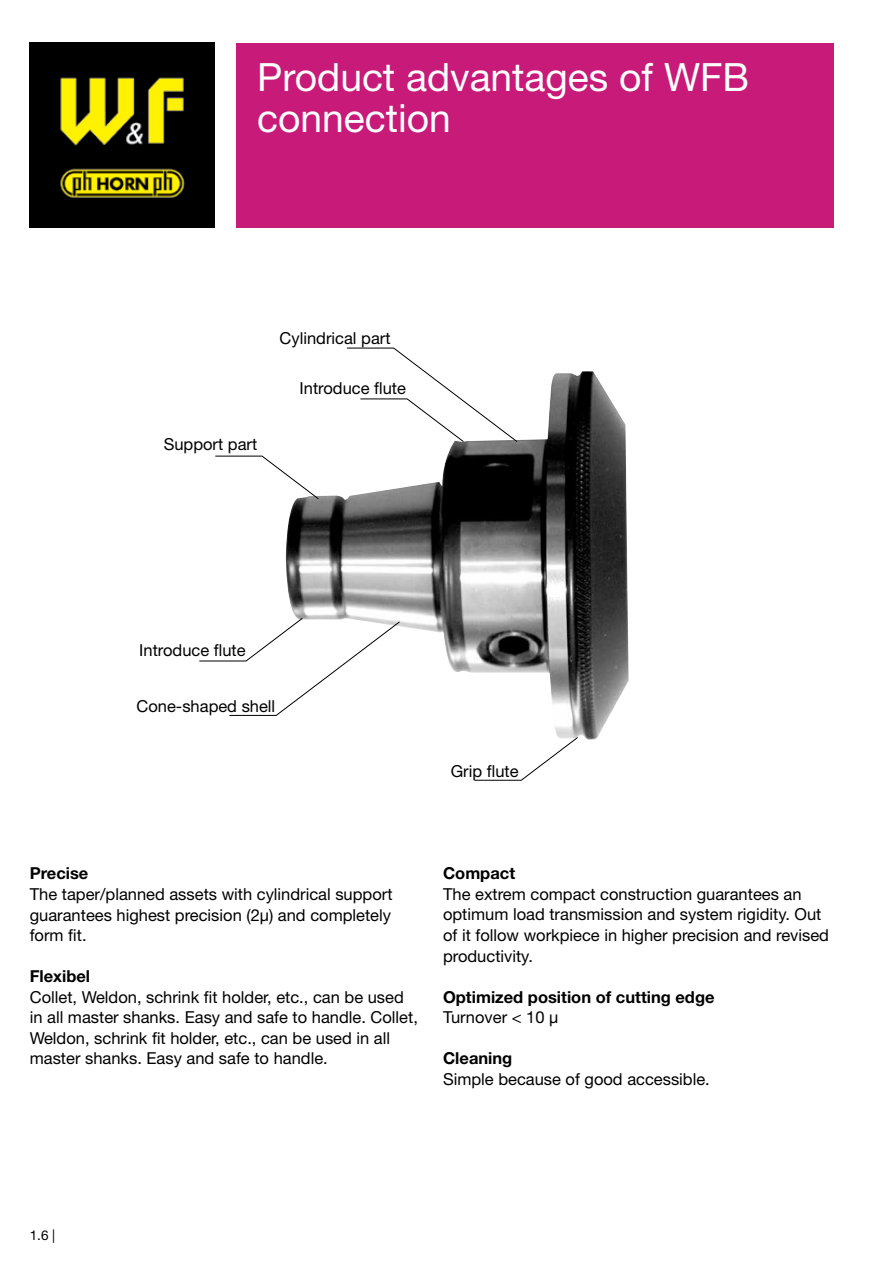
<style>
.page{position:relative;width:893px;height:1263px;background:#fff}
.page>*{position:absolute;margin:0;border:0;box-sizing:border-box;transform-origin:0 0}
.t1{font:39px/41.1px "Helvetica Neue LT";color:#fff}
.t2{font:16.5px/20.5px "Helvetica Neue LT";color:#000}
.t3{font:700 16.5px "Helvetica Neue LT";color:#000}
.t4{font:13.5px "Helvetica Neue LT";color:#000}
</style>
<div class="page">
<div style="left:236px;top:43px;width:597px;height:184px;background:#c81a78"></div>
<img style="left:30px;top:43px;width:185px;height:184px">
<img style="left:286px;top:371px;width:343px;height:369px">
<svg style="left:215px;top:455px;width:104px;height:45px"></svg>
<svg style="left:199px;top:617px;width:201px;height:102px"></svg>
<svg style="left:286px;top:347px;width:232px;height:95px"></svg>
<svg style="left:451px;top:737px;width:127px;height:44px"></svg>
<h1 class="t1" style="left:257px;top:56px;width:493px">Product advantages of WFB connection</h1>
<p class="t2" style="left:280px;top:327px;width:112px">Cylindrical part</p>
<p class="t2" style="left:164px;top:434px;width:95px">Support part</p>
<p class="t2" style="left:300px;top:377px;width:108px">Introduce flute</p>
<p class="t2" style="left:139px;top:640px;width:108px">Introduce flute</p>
<p class="t2" style="left:137px;top:695px;width:140px">Cone-shaped shell</p>
<p class="t2" style="left:451px;top:761px;width:69px">Grip flute</p>
<p class="t3" style="left:30px;top:863px;width:60px">Precise</p>
<p class="t2" style="left:30px;top:883px;width:364px;text-align:justify">The taper/planned assets with cylindrical support guarantees highest precision (2µ) and completely form fit.</p>
<p class="t3" style="left:30px;top:966px;width:62px">Flexibel</p>
<p class="t2" style="left:30px;top:986px;width:390px">Collet, Weldon, schrink fit holder, etc., can be used in all master shanks. Easy and safe to handle. Collet, Weldon, schrink fit holder, etc., can be used in all master shanks. Easy and safe to handle.</p>
<p class="t3" style="left:443px;top:863px;width:74px">Compact</p>
<p class="t2" style="left:443px;top:883px;width:387px">The extrem compact construction guarantees an optimum load transmission and system rigidity. Out of it follow workpiece in higher precision and revised productivity.</p>
<p class="t3" style="left:443px;top:986px;width:273px">Optimized position of cutting edge</p>
<p class="t2" style="left:443px;top:1007px;width:117px">Turnover &lt; 10 µ</p>
<p class="t3" style="left:443px;top:1048px;width:71px">Cleaning</p>
<p class="t2" style="left:443px;top:1068px;width:268px">Simple because of good accessible.</p>
<p class="t4" style="left:30px;top:1227px;width:27px">1.6 |</p>
</div>
